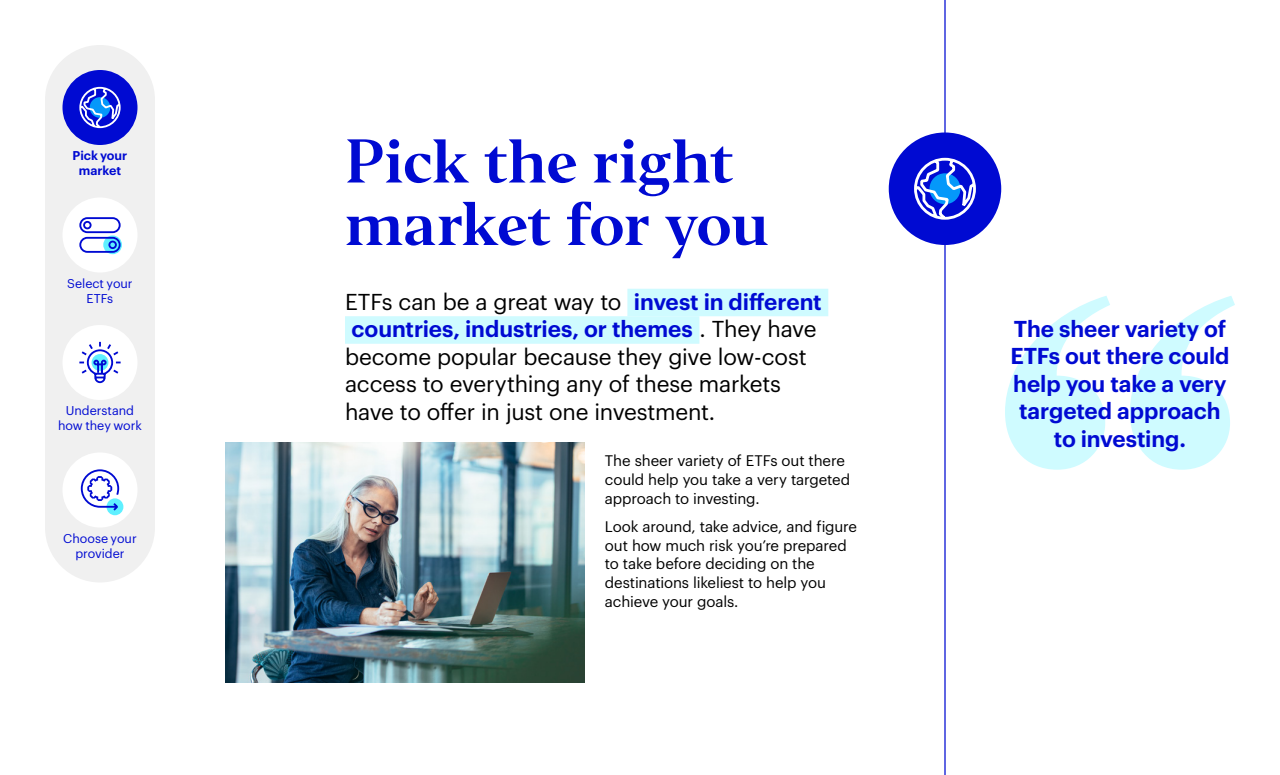
<style>
.page{position:relative;width:1280px;height:775px;background:#fff}
.page>*{position:absolute;margin:0;border:0;box-sizing:border-box;transform-origin:0 0}
.t1{font:57.5px/62.5px "Invesco Editor";letter-spacing:-.02em;color:#000ad2}
.t2{font:22.5px/27.5px "Graphik";letter-spacing:-.01em;color:#000}
.t3{font:600 22.5px/27.5px "Graphik";letter-spacing:-.005em;color:#000ad2;text-align:center}
.t4{font:15px/18.8px "Graphik";letter-spacing:-.01em;color:#000}
.t5{font:12.5px/15px "Graphik";color:#000ad2;text-align:center}
.t6{font:600 12.5px/15px "Graphik";color:#000ad2;text-align:center}
.s1{font-weight:600;color:#000ad2}
</style>
<div class="page">
<div style="left:627px;top:289px;width:201px;height:27px;background:#cffbff"></div>
<div style="left:345px;top:316px;width:354px;height:28px;background:#cffbff"></div>
<hr style="left:944px;top:0;width:2px;height:775px;background:#000ad1">
<div style="left:45px;top:45px;width:110px;height:537px;background:#f0f0f0;border-radius:55px"></div>
<div style="left:62px;top:452px;width:76px;height:76px;background:#fff;border-radius:50%"></div>
<div style="left:107px;top:498px;width:16px;height:17px;background:#5ff0ff;border-radius:50%"></div>
<svg style="left:80px;top:469px;width:40px;height:44px"></svg>
<div style="left:62px;top:198px;width:76px;height:74px;background:#fff;border-radius:50%"></div>
<svg style="left:79px;top:217px;width:43px;height:37px"></svg>
<div style="left:62px;top:325px;width:76px;height:75px;background:#fff;border-radius:50%"></div>
<svg style="left:79px;top:341px;width:42px;height:43px"></svg>
<div style="left:62px;top:70px;width:76px;height:75px;background:#000ad2;border-radius:50%"></div>
<svg style="left:79px;top:86px;width:42px;height:43px"></svg>
<img style="left:225px;top:442px;width:360px;height:240px">
<div style="left:889px;top:132px;width:112px;height:113px;background:#000ad2;border-radius:50%"></div>
<svg style="left:914px;top:157px;width:62px;height:63px"></svg>
<svg style="left:1005px;top:296px;width:230px;height:174px;fill:#d0fbff"></svg>
<p class="t6" style="left:73px;top:147px;width:56px">Pick your market</p>
<p class="t5" style="left:67px;top:274px;width:67px">Select your<br>ETFs</p>
<p class="t5" style="left:58px;top:402px;width:85px">Understand how they work</p>
<p class="t5" style="left:63px;top:529px;width:75px">Choose your provider</p>
<h1 class="t1" style="left:345px;top:131px;width:425px">Pick the right market for you</h1>
<h2 class="t2" style="left:345px;top:286px;width:478px">ETFs can be a great way to <span class="s1">invest in different countries, industries, or themes</span> . They have become popular because they give low-cost access to everything any of these markets have to offer in just one investment.</h2>
<p class="t4" style="left:605px;top:450px;width:247px">The sheer variety of ETFs out there could help you take a very targeted approach to investing.</p>
<p class="t4" style="left:605px;top:516px;width:254px">Look around, take advice, and figure out how much risk you’re prepared to take before deciding on the destinations likeliest to help you achieve your goals.</p>
<h2 class="t3" style="left:1010px;top:313px;width:221px">The sheer variety of<br>ETFs out there could help you take a very targeted approach to investing.</h2>
</div>
